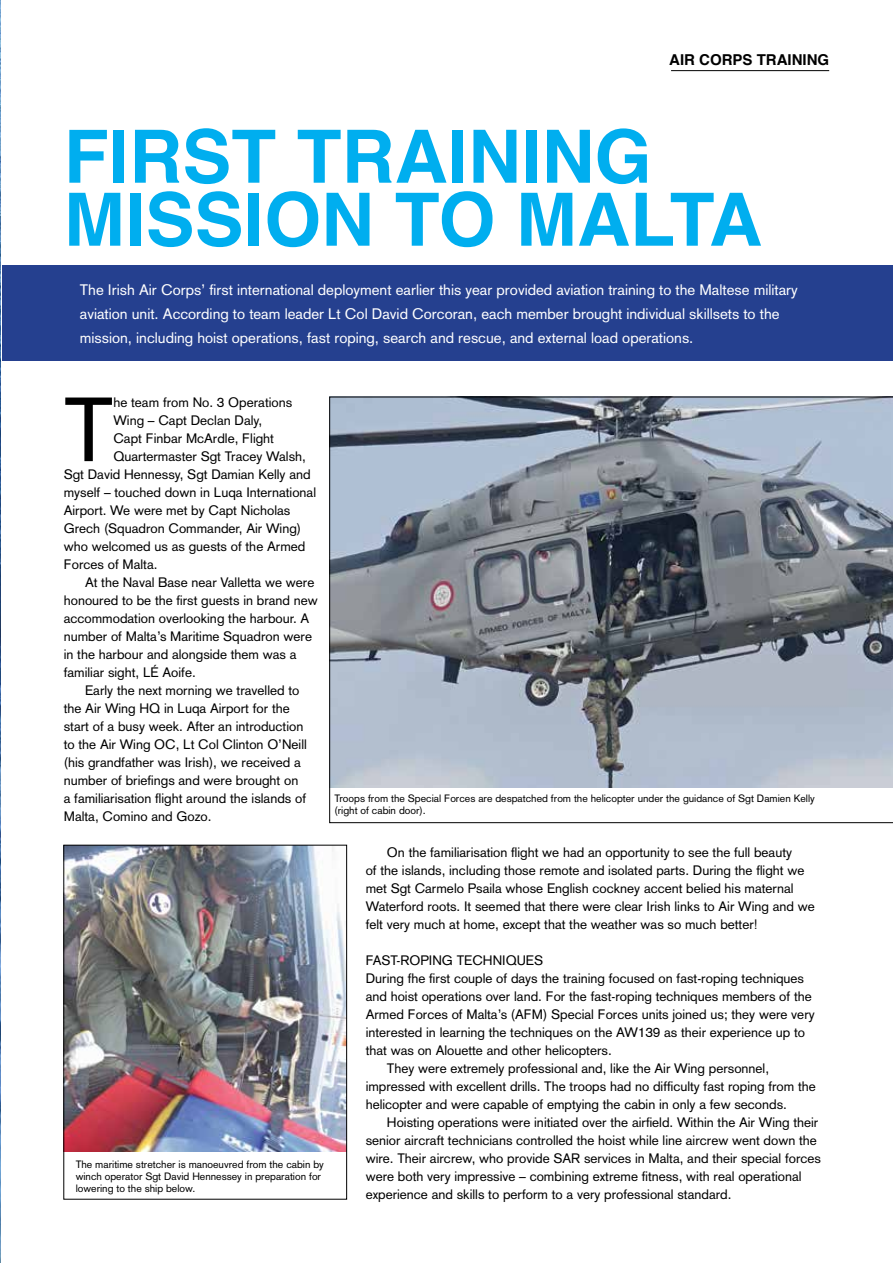
<style>
.page{position:relative;width:893px;height:1263px;background:#fff}
.page>*{position:absolute;margin:0;border:0;box-sizing:border-box;transform-origin:0 0}
.t1{font:89.4px "Akzidenz Grotesk";color:#000}
.t2{font:700 73.5px/63px "Helvetica";color:#00aeef}
.t3{font:15px/24px "Akzidenz Grotesk";color:#fff}
.t4{font:700 15px "Helvetica";color:#000}
.t5{font:13.5px/18px "Akzidenz Grotesk";color:#000}
.t6{font:10.5px/12px "Akzidenz Grotesk";color:#000}
</style>
<div class="page">
<img style="left:0;top:0;width:1px;height:1263px">
<hr style="left:671px;top:70px;width:158px;height:1px;background:#000">
<div style="left:2px;top:265px;width:891px;height:95px;background:#25408f"></div>
<img style="left:66px;top:847px;width:279px;height:304px">
<div style="left:64px;top:845px;width:283px;height:354px;border:1px solid #000"></div>
<svg style="left:329px;top:397px;width:564px;height:426px;background:#929aa5"></svg>
<p class="t4" style="left:669px;top:48px;width:162px">AIR CORPS TRAINING</p>
<h2 class="t2" style="left:64px;top:126px;width:700px">FIRST TRAINING<br>MISSION TO MALTA</h2>
<p class="t3" style="left:80px;top:277px;width:719px">The Irish Air Corps’ first international deployment earlier this year provided aviation training to the Maltese military aviation unit. According to team leader Lt Col David Corcoran, each member brought individual skillsets to the mission, including hoist operations, fast roping, search and rescue, and external load operations.</p>
<h1 class="t1" style="left:64px;top:377px;width:51px">T</h1>
<p class="t5" style="left:113px;top:393px;width:180px">he team from No. 3 Operations</p>
<p class="t5" style="left:113px;top:411px;width:150px">Wing – Capt Declan Daly,</p>
<p class="t5" style="left:113px;top:429px;width:162px">Capt Finbar McArdle, Flight</p>
<p class="t5" style="left:113px;top:447px;width:194px">Quartermaster Sgt Tracey Walsh,</p>
<p class="t5" style="left:64px;top:465px;width:248px">Sgt David Hennessy, Sgt Damian Kelly and</p>
<p class="t5" style="left:64px;top:483px;width:254px">myself – touched down in Luqa International</p>
<p class="t5" style="left:64px;top:501px;width:228px">Airport. We were met by Capt Nicholas</p>
<p class="t5" style="left:64px;top:519px;width:239px">Grech (Squadron Commander, Air Wing)</p>
<p class="t5" style="left:64px;top:537px;width:243px">who welcomed us as guests of the Armed</p>
<p class="t5" style="left:64px;top:555px;width:95px">Forces of Malta.</p>
<p class="t5" style="left:85px;top:573px;width:231px">At the Naval Base near Valletta we were</p>
<p class="t5" style="left:64px;top:591px;width:256px">honoured to be the first guests in brand new</p>
<p class="t5" style="left:64px;top:609px;width:247px">accommodation overlooking the harbour. A</p>
<p class="t5" style="left:64px;top:627px;width:250px">number of Malta’s Maritime Squadron were</p>
<p class="t5" style="left:64px;top:645px;width:234px">in the harbour and alongside them was a</p>
<p class="t5" style="left:64px;top:663px;width:134px">familiar sight, LÉ Aoife.</p>
<p class="t5" style="left:85px;top:681px;width:216px">Early the next morning we travelled to</p>
<p class="t5" style="left:64px;top:699px;width:228px">the Air Wing HQ in Luqa Airport for the</p>
<p class="t5" style="left:64px;top:717px;width:241px">start of a busy week. After an introduction</p>
<p class="t5" style="left:64px;top:735px;width:245px">to the Air Wing OC, Lt Col Clinton O’Neill</p>
<p class="t5" style="left:64px;top:753px;width:239px">(his grandfather was Irish), we received a</p>
<p class="t5" style="left:64px;top:771px;width:236px">number of briefings and were brought on</p>
<p class="t5" style="left:64px;top:789px;width:244px">a familiarisation flight around the islands of</p>
<p class="t5" style="left:64px;top:807px;width:149px">Malta, Comino and Gozo.</p>
<p class="t6" style="left:76px;top:1158px;width:250px">The maritime stretcher is manoeuvred from the cabin by winch operator Sgt David Hennessey in preparation for lowering to the ship below.</p>
<p class="t6" style="left:334px;top:792px;width:482px">Troops from the Special Forces are despatched from the helicopter under the guidance of Sgt Damien Kelly (right of cabin door).</p>
<p class="t5" style="left:366px;top:843px;width:451px;text-indent:21px">On the familiarisation flight we had an opportunity to see the full beauty<br>of the islands, including those remote and isolated parts. During the flight we met Sgt Carmelo Psaila whose English cockney accent belied his maternal Waterford roots. It seemed that there were clear Irish links to Air Wing and we felt very much at home, except that the weather was so much better!</p>
<p class="t5" style="left:366px;top:951px;width:179px">FAST-ROPING TECHNIQUES</p>
<p class="t5" style="left:366px;top:969px;width:440px">During fhe first couple of days the training focused on fast-roping techniques</p>
<p class="t5" style="left:366px;top:987px;width:448px">and hoist operations over land. For the fast-roping techniques members of the</p>
<p class="t5" style="left:366px;top:1005px;width:451px">Armed Forces of Malta’s (AFM) Special Forces units joined us; they were very</p>
<p class="t5" style="left:366px;top:1023px;width:441px">interested in learning the techniques on the AW139 as their experience up to</p>
<p class="t5" style="left:366px;top:1041px;width:248px">that was on Alouette and other helicopters.</p>
<p class="t5" style="left:387px;top:1059px;width:384px">They were extremely professional and, like the Air Wing personnel,</p>
<p class="t5" style="left:366px;top:1077px;width:452px">impressed with excellent drills. The troops had no difficulty fast roping from the</p>
<p class="t5" style="left:366px;top:1095px;width:423px">helicopter and were capable of emptying the cabin in only a few seconds.</p>
<p class="t5" style="left:387px;top:1113px;width:433px">Hoisting operations were initiated over the airfield. Within the Air Wing their</p>
<p class="t5" style="left:366px;top:1131px;width:453px">senior aircraft technicians controlled the hoist while line aircrew went down the</p>
<p class="t5" style="left:366px;top:1149px;width:457px">wire. Their aircrew, who provide SAR services in Malta, and their special forces</p>
<p class="t5" style="left:366px;top:1167px;width:437px">were both very impressive – combining extreme fitness, with real operational</p>
<p class="t5" style="left:366px;top:1185px;width:367px">experience and skills to perform to a very professional standard.</p>
</div>
